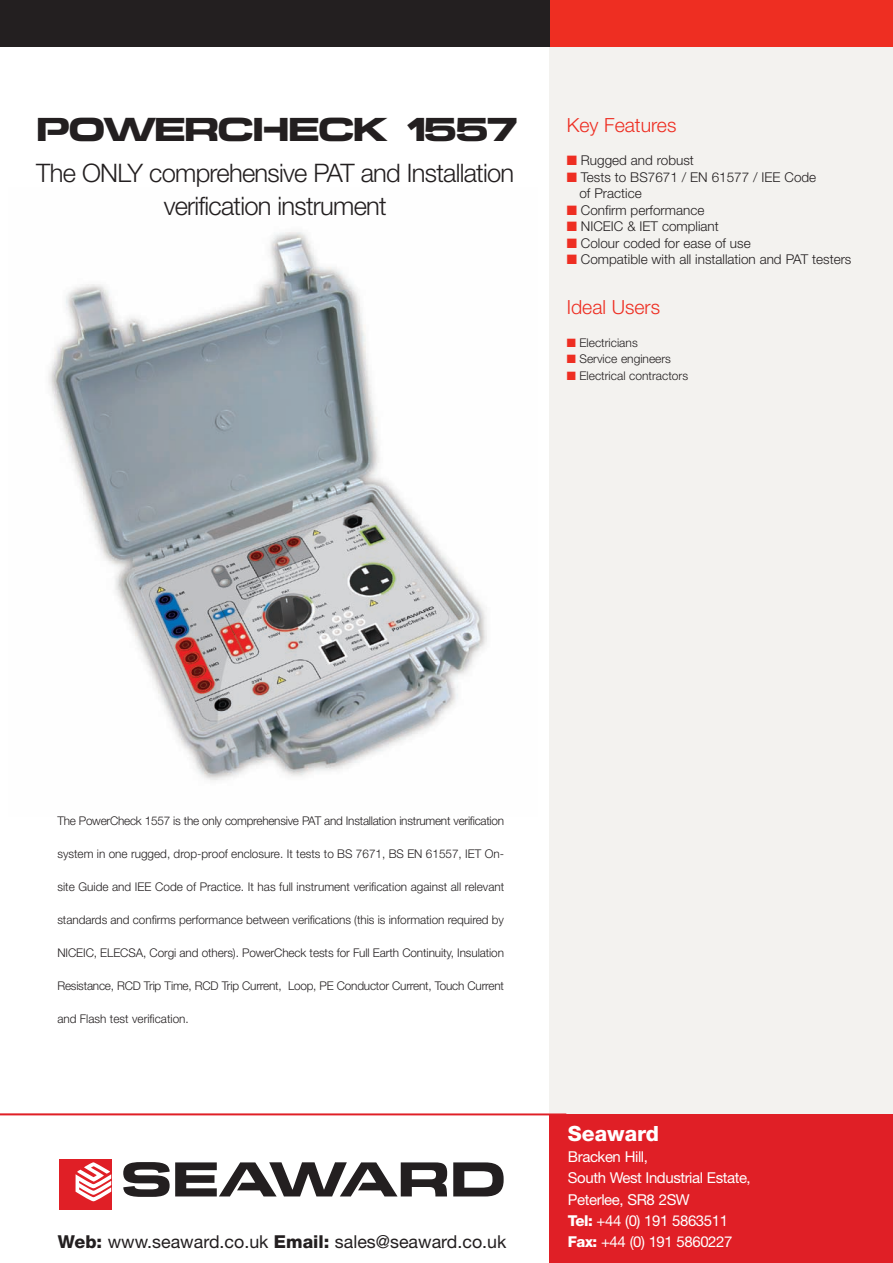
<style>
.page{position:relative;width:893px;height:1263px;background:#fff}
.page>*{position:absolute;margin:0;border:0;box-sizing:border-box;transform-origin:0 0}
.t1{font:33px "Seaward";letter-spacing:-.09em;color:#231f20}
.t2{font:300 25.5px/33px "Helvetica Neue";letter-spacing:-.03em;color:#231f20;text-align:center}
.t3{font:800 21px "Helvetica Neue";color:#fff}
.t4{font:300 19.5px "Helvetica Neue";color:#ee2e22}
.t5{font:17.85px "Helvetica Neue";color:#231f20}
.t6{font:15px/21.3px "Helvetica Neue";letter-spacing:-.03em;color:#fff}
.t7{font:300 13.5px/16.5px "Helvetica Neue";color:#231f20}
.t8{font:300 12px "Helvetica Neue";letter-spacing:-.005em;color:#231f20}
.s1{color:#ee2e22}
.s2{font-weight:800}
</style>
<div class="page">
<div style="left:549px;top:8px;width:344px;height:1246px;background:#f3f2ef"></div>
<img style="left:48px;top:232px;width:439px;height:549px">
<div style="left:549px;top:1114px;width:344px;height:149px;background:#e01f26"></div>
<div style="left:59px;top:1159px;width:52px;height:51px;background:#e01f26"></div>
<svg style="left:76px;top:1162px;width:35px;height:39px"></svg>
<svg style="left:123px;top:1162px;width:324px;height:35px"></svg>
<svg style="left:453px;top:1162px;width:51px;height:34px"></svg>
<div style="left:0;top:0;width:893px;height:47px;background:#ee2e22"></div>
<div style="left:0;top:0;width:550px;height:47px;background:#231f20"></div>
<hr style="left:0;top:1113px;width:566px;height:2px;background:#e01f26">
<h1 class="t1" style="left:35px;top:110px;width:484px">POWERCHECK 1557</h1>
<h2 class="t2" style="left:36px;top:155px;width:479px">The ONLY comprehensive PAT and Installation verification instrument</h2>
<h3 class="t4" style="left:567px;top:113px;width:111px">Key Features</h3>
<p class="t7" style="left:567px;top:152px;width:129px"><span class="s1">■</span> Rugged and robust</p>
<p class="t7" style="left:579px;top:168px;width:238px;text-indent:-13px"><span class="s1">■</span> Tests to BS7671 / EN 61577 / IEE Code of Practice</p>
<p class="t7" style="left:567px;top:201px;width:139px"><span class="s1">■</span> Confirm performance</p>
<p class="t7" style="left:567px;top:218px;width:154px"><span class="s1">■</span> NICEIC &amp; IET compliant</p>
<p class="t7" style="left:567px;top:234px;width:185px"><span class="s1">■</span> Colour coded for ease of use</p>
<p class="t7" style="left:567px;top:251px;width:286px"><span class="s1">■</span> Compatible with all installation and PAT testers</p>
<h3 class="t4" style="left:567px;top:295px;width:95px">Ideal Users</h3>
<p class="t8" style="left:567px;top:335px;width:73px"><span class="s1">■</span> Electricians</p>
<p class="t8" style="left:567px;top:351px;width:106px"><span class="s1">■</span> Service engineers</p>
<p class="t8" style="left:567px;top:368px;width:123px"><span class="s1">■</span> Electrical contractors</p>
<p class="t8" style="left:57px;top:813px;width:448px">The PowerCheck 1557 is the only comprehensive PAT and Installation instrument verification</p>
<p class="t8" style="left:57px;top:846px;width:448px">system in one rugged, drop-proof enclosure. It tests to BS 7671, BS EN 61557, IET On-</p>
<p class="t8" style="left:57px;top:879px;width:448px">site Guide and IEE Code of Practice. It has full instrument verification against all relevant</p>
<p class="t8" style="left:57px;top:912px;width:448px">standards and confirms performance between verifications (this is information required by</p>
<p class="t8" style="left:57px;top:945px;width:448px">NICEIC, ELECSA, Corgi and others). PowerCheck tests for Full Earth Continuity, Insulation</p>
<p class="t8" style="left:57px;top:978px;width:448px">Resistance, RCD Trip Time, RCD Trip Current, Loop, PE Conductor Current, Touch Current</p>
<p class="t8" style="left:57px;top:1011px;width:133px">and Flash test verification.</p>
<h3 class="t3" style="left:568px;top:1126px;width:93px">Seaward</h3>
<p class="t6" style="left:568px;top:1147px;width:184px">Bracken Hill,<br>South West Industrial Estate,<br>Peterlee, SR8 2SW<br><span class="s2">Tel:</span> +44 (0) 191 5863511</p>
<h3 class="t5" style="left:58px;top:1236px;width:450px"><span class="s2">Web:</span> www.seaward.co.uk <span class="s2">Email:</span> sales@seaward.co.uk</h3>
<p class="t6" style="left:568px;top:1232px;width:166px"><span class="s2">Fax:</span> +44 (0) 191 5860227</p>
</div>
